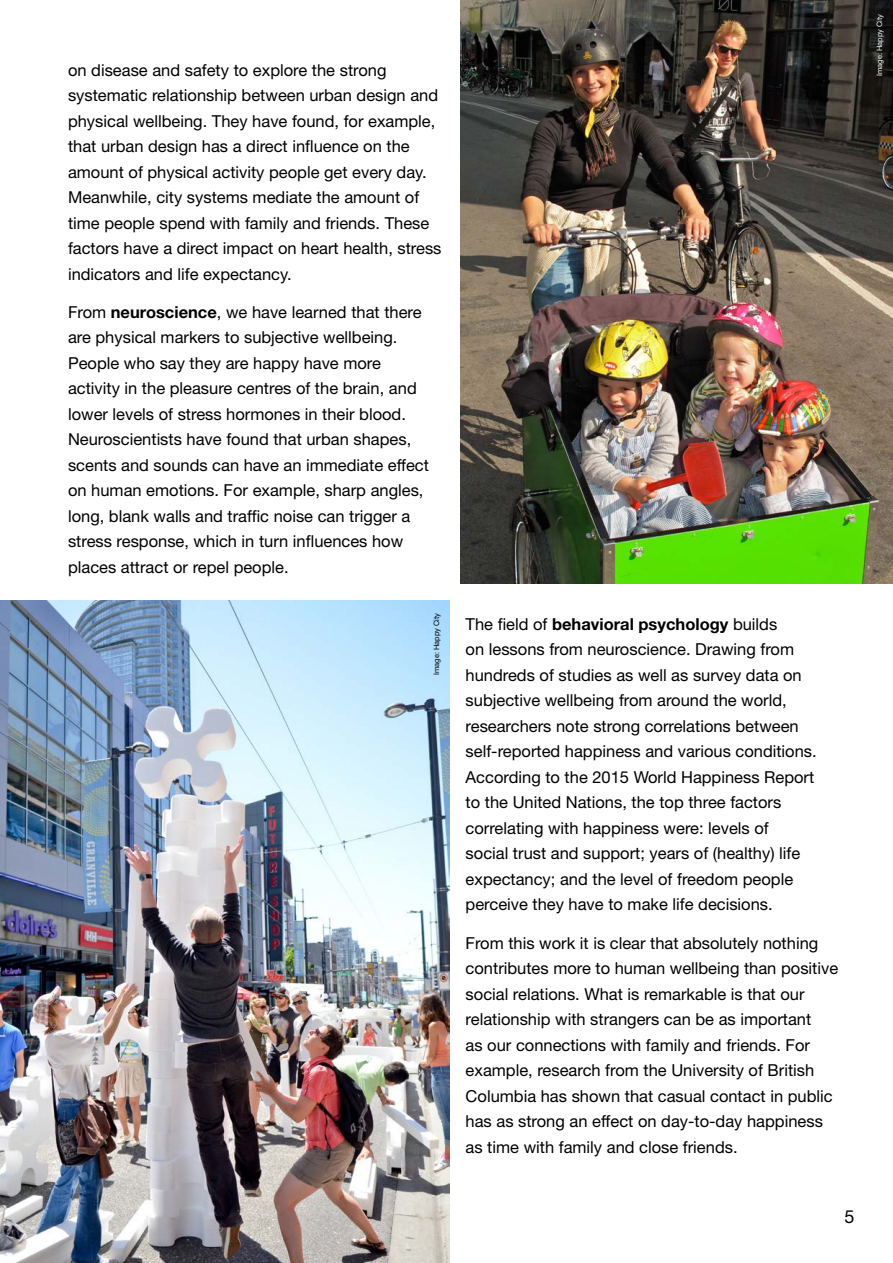
<style>
.page{position:relative;width:893px;height:1263px;background:#fff}
.page>*{position:absolute;margin:0;border:0;box-sizing:border-box;transform-origin:0 0}
.t1{font:18px "Helvetica Neue LT Std";color:#000}
.t2{font:16.5px/25.5px "Helvetica Neue LT Std";color:#000}
.t3{font:7.5px "Helvetica Neue LT Std";color:#000}
.t4{font:7.5px "Helvetica Neue LT Std";color:#fff}
.s1{font-weight:700}
</style>
<div class="page">
<img style="left:460px;top:0;width:433px;height:583px">
<img style="left:0;top:601px;width:450px;height:662px">
<div style="left:874px;top:11px;width:16px;height:71px;background:#000;opacity:.44"></div>
<p class="t2" style="left:68px;top:57px;width:375px">on disease and safety to explore the strong systematic relationship between urban design and physical wellbeing. They have found, for example, that urban design has a direct influence on the amount of physical activity people get every day.<br>Meanwhile, city systems mediate the amount of time people spend with family and friends. These factors have a direct impact on heart health, stress indicators and life expectancy.</p>
<p class="t2" style="left:68px;top:299px;width:362px">From <span class="s1">neuroscience</span>, we have learned that there are physical markers to subjective wellbeing.<br>People who say they are happy have more activity in the pleasure centres of the brain, and lower levels of stress hormones in their blood.<br>Neuroscientists have found that urban shapes, scents and sounds can have an immediate effect on human emotions. For example, sharp angles, long, blank walls and traffic noise can trigger a stress response, which in turn influences how places attract or repel people.</p>
<p class="t3" style="left:432px;top:675px;width:64px;rotate:-90deg">Image: Happy City</p>
<p class="t4" style="left:875px;top:76px;width:64px;rotate:-90deg">Image: Happy City</p>
<p class="t2" style="left:466px;top:611px;width:353px">The field of <span class="s1">behavioral psychology</span> builds<br>on lessons from neuroscience. Drawing from hundreds of studies as well as survey data on subjective wellbeing from around the world, researchers note strong correlations between self-reported happiness and various conditions.<br>According to the 2015 World Happiness Report to the United Nations, the top three factors correlating with happiness were: levels of<br>social trust and support; years of (healthy) life expectancy; and the level of freedom people perceive they have to make life decisions.</p>
<p class="t2" style="left:466px;top:930px;width:374px">From this work it is clear that absolutely nothing contributes more to human wellbeing than positive social relations. What is remarkable is that our relationship with strangers can be as important<br>as our connections with family and friends. For example, research from the University of British Columbia has shown that casual contact in public has as strong an effect on day-to-day happiness as time with family and close friends.</p>
<p class="t1" style="left:844px;top:1205px;width:12px">5</p>
</div>
